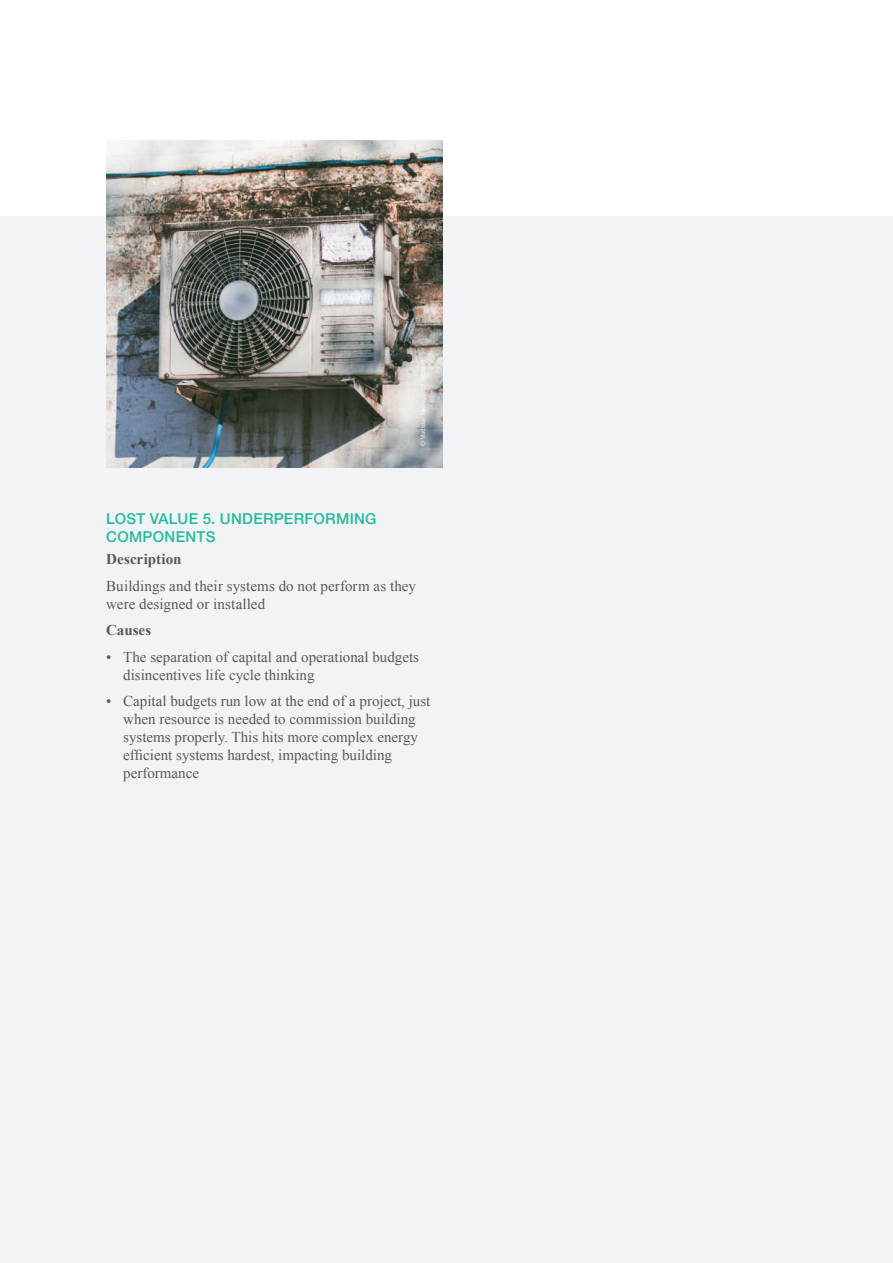
<style>
.page{position:relative;width:893px;height:1263px;background:#fff}
.page>*{position:absolute;margin:0;border:0;box-sizing:border-box;transform-origin:0 0}
.t1{font:15px/18px "Times New Roman";color:#57585a}
.t2{font:500 15px/18px "Helvetica Neue LT";letter-spacing:.02em;color:#24bb9d}
.t3{font:700 15px "Times New Roman";letter-spacing:.005em;color:#57585a}
</style>
<div class="page">
<div style="left:0;top:217px;width:893px;height:1046px;background:#f2f3f4"></div>
<img style="left:106px;top:140px;width:336px;height:327px">
<p class="t2" style="left:106px;top:510px;width:272px">LOST VALUE 5. UNDERPERFORMING<br>COMPONENTS</p>
<p class="t3" style="left:106px;top:549px;width:77px">Description</p>
<p class="t1" style="left:106px;top:577px;width:311px">Buildings and their systems do not perform as they were designed or installed</p>
<p class="t3" style="left:106px;top:620px;width:47px">Causes</p>
<p class="t1" style="left:123px;top:648px;width:297px;text-indent:-17px">• The separation of capital and operational budgets disincentives life cycle thinking</p>
<p class="t1" style="left:123px;top:692px;width:309px;text-indent:-17px">• Capital budgets run low at the end of a project, just when resource is needed to commission building systems properly. This hits more complex energy efficient systems hardest, impacting building performance</p>
</div>
